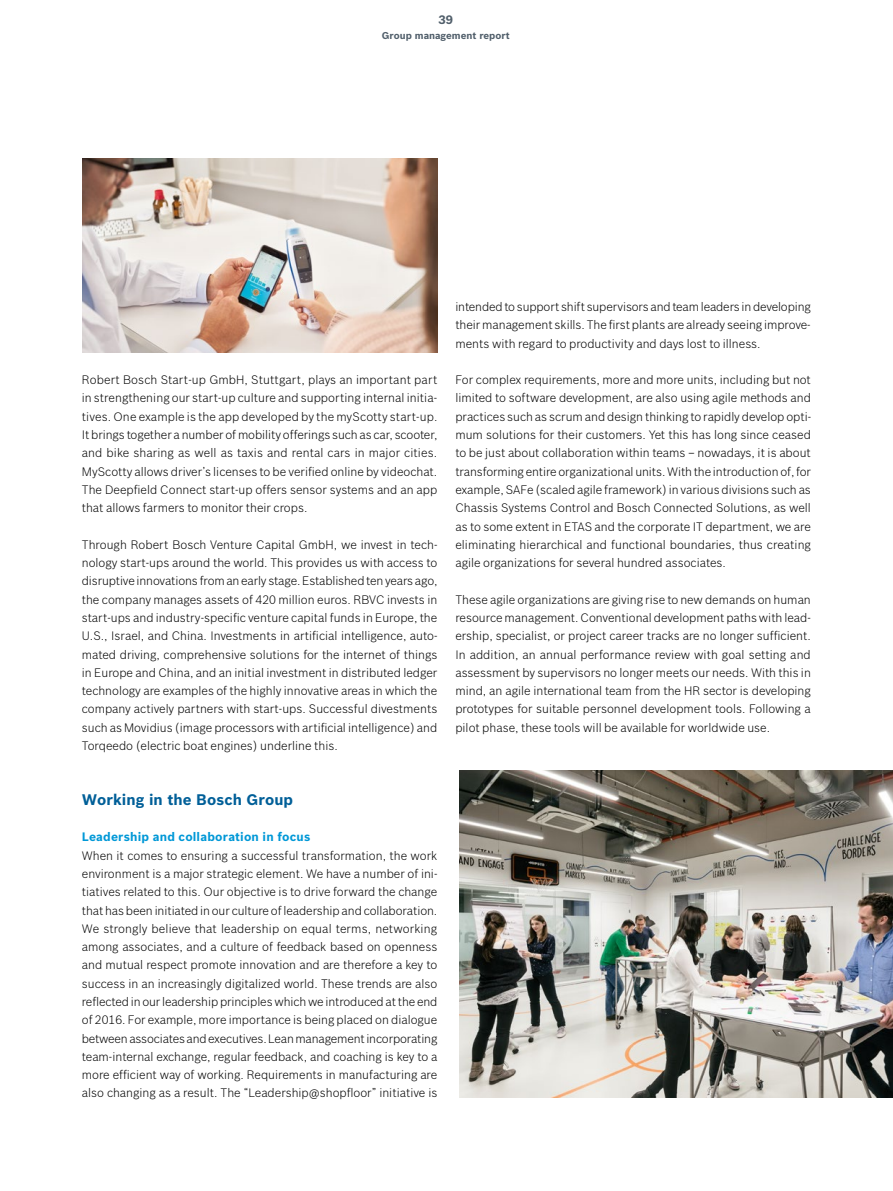
<style>
.page{position:relative;width:893px;height:1191px;background:#fff}
.page>*{position:absolute;margin:0;border:0;box-sizing:border-box;transform-origin:0 0}
.t1{font:700 15px "Bosch Sans";letter-spacing:.005em;color:#005f98}
.t2{font:300 12px/18.3px "Bosch Sans";color:#000;text-align:justify}
.t3{font:700 12px "Bosch Sans";letter-spacing:.015em;color:#0098d7}
.t4{font:700 12px "Bosch Sans";color:#515f6b}
.t5{font:700 9.75px "Bosch Sans";color:#515f6b}
</style>
<div class="page">
<img style="left:82px;top:158px;width:355px;height:194px">
<img style="left:459px;top:770px;width:434px;height:327px">
<p class="t4" style="left:439px;top:12px;width:16px">39</p>
<p class="t5" style="left:382px;top:29px;width:129px">Group management report</p>
<p class="t2" style="left:82px;top:370px;width:357px">Robert Bosch Start-up GmbH, Stuttgart, plays an important part in strengthening our start-up culture and supporting internal initia&shy;tives. One example is the app developed by the myScotty start-up.<br>It brings together a number of mobility offerings such as car, scooter, and bike sharing as well as taxis and rental cars in major cities.<br>MyScotty allows driver’s licenses to be verified online by videochat.<br>The Deepfield Connect start-up offers sensor systems and an app that allows farmers to monitor their crops.</p>
<p class="t2" style="left:82px;top:535px;width:357px">Through Robert Bosch Venture Capital GmbH, we invest in tech&shy;nology start-ups around the world. This provides us with access to disruptive innovations from an early stage. Established ten years ago, the company manages assets of 420 million euros. RBVC invests in start-ups and industry-specific venture capital funds in Europe, the U.S., Israel, and China. Investments in artificial intelligence, auto&shy;mated driving, comprehensive solutions for the internet of things in Europe and China, and an initial investment in distributed ledger technology are examples of the highly innovative areas in which the company actively partners with start-ups. Successful divestments such as Movidius (image processors with artificial intelligence) and Torqeedo (electric boat engines) underline this.</p>
<p class="t1" style="left:82px;top:790px;width:213px">Working in the Bosch Group</p>
<p class="t3" style="left:82px;top:829px;width:230px">Leadership and collaboration in focus</p>
<p class="t2" style="left:82px;top:846px;width:357px">When it comes to ensuring a successful transformation, the work environment is a major strategic element. We have a number of ini&shy;tiatives related to this. Our objective is to drive forward the change that has been initiated in our culture of leadership and collaboration.<br>We strongly believe that leadership on equal terms, networking among associates, and a culture of feedback based on openness and mutual respect promote innovation and are therefore a key to success in an increasingly digitalized world. These trends are also reflected in our leadership principles which we introduced at the end of 2016. For example, more importance is being placed on dialogue between associates and executives. Lean management incorporating team-internal exchange, regular feedback, and coaching is key to a more efficient way of working. Requirements in manufacturing are also changing as a result. The “Leadership@shopfloor” initiative is</p>
<p class="t2" style="left:455px;top:297px;width:357px">intended to support shift supervisors and team leaders in developing their management skills. The first plants are already seeing improve&shy;ments with regard to productivity and days lost to illness.</p>
<p class="t2" style="left:455px;top:370px;width:357px">For complex requirements, more and more units, including but not limited to software development, are also using agile methods and practices such as scrum and design thinking to rapidly develop opti&shy;mum solutions for their customers. Yet this has long since ceased to be just about collaboration within teams – nowadays, it is about transforming entire organizational units. With the introduction of, for example, SAFe (scaled agile framework) in various divisions such as Chassis Systems Control and Bosch Connected Solutions, as well as to some extent in ETAS and the corporate IT department, we are eliminating hierarchical and functional boundaries, thus creating agile organizations for several hundred associates.</p>
<p class="t2" style="left:455px;top:590px;width:357px">These agile organizations are giving rise to new demands on human resource management. Conventional development paths with lead&shy;ership, specialist, or project career tracks are no longer sufficient.<br>In addition, an annual performance review with goal setting and assessment by supervisors no longer meets our needs. With this in mind, an agile international team from the HR sector is developing prototypes for suitable personnel development tools. Following a pilot phase, these tools will be available for worldwide use.</p>
</div>
